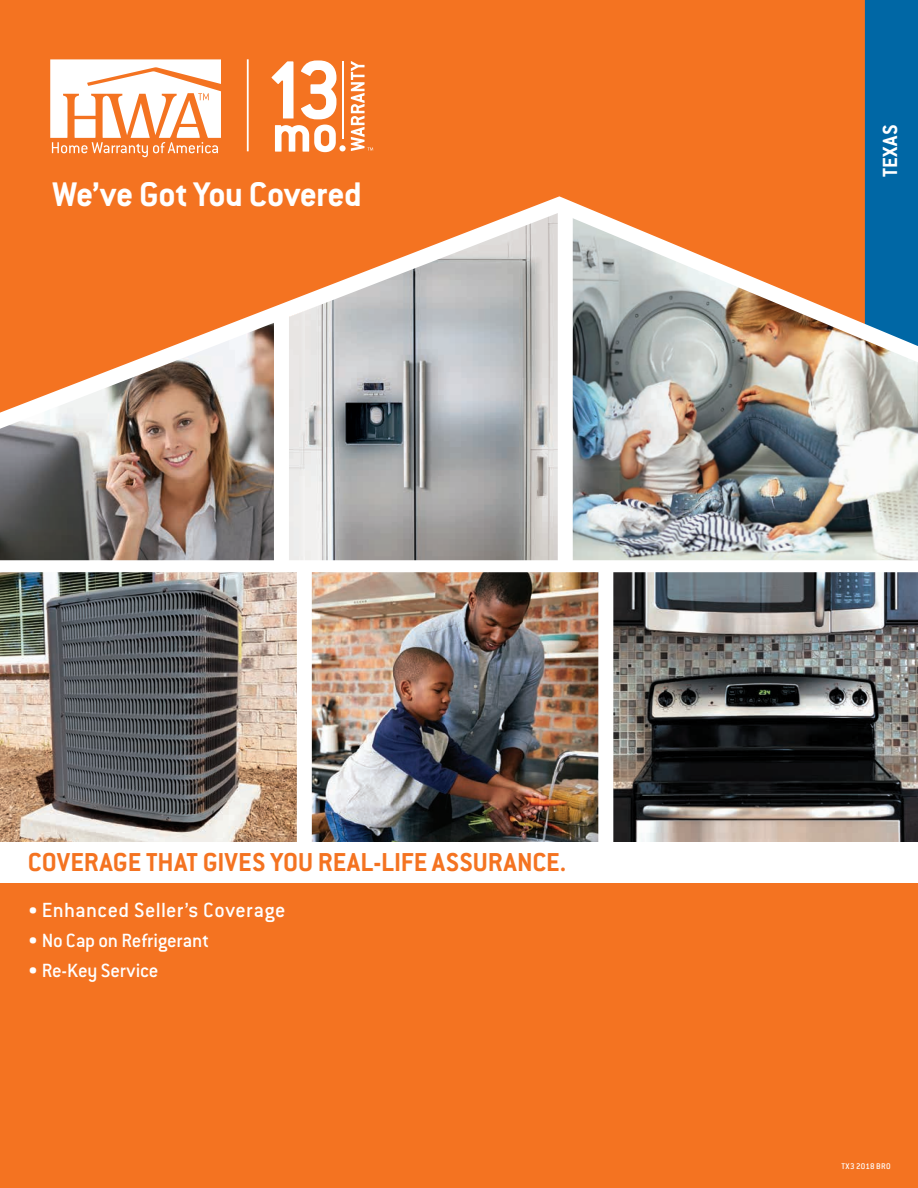
<style>
.page{position:relative;width:918px;height:1188px;background:#f47321}
.page>*{position:absolute;margin:0;border:0;box-sizing:border-box;transform-origin:0 0}
.t1{font:700 37.5px "Conduit ITC Std";letter-spacing:-.01em;color:#fff}
.t2{font:700 28.5px "Conduit ITC Std";letter-spacing:.005em;color:#f47321}
.t3{font:500 22.5px "Conduit ITC Std";letter-spacing:.015em;color:#fff}
.t4{font:700 22.5px "Conduit ITC Std";color:#fff}
.t5{font:500 21px "Conduit ITC Std";letter-spacing:-.01em;color:#fff}
.t6{font:500 9px "Conduit ITC Std";letter-spacing:.02em;color:#fff}
.s1{font-size:21px}
</style>
<div class="page">
<div style="left:865px;top:0;width:53px;height:188px;background:#0067a5"></div>
<svg style="left:50px;top:59px;width:171px;height:98px"></svg>
<svg style="left:272px;top:61px;width:22px;height:57px"></svg>
<svg style="left:301px;top:60px;width:35px;height:59px"></svg>
<svg style="left:275px;top:125px;width:61px;height:27px"></svg>
<div style="left:339px;top:145px;width:7px;height:6px;background:#fff;border-radius:50%"></div>
<hr style="left:342px;top:61px;width:2px;height:78px;background:#fff">
<svg style="left:351px;top:61px;width:22px;height:90px"></svg>
<hr style="left:247px;top:59px;width:2px;height:92px;background:#fff">
<img style="left:0;top:188px;width:918px;height:695px">
<h1 class="t1" style="left:52px;top:171px;width:311px">We’ve Got You Covered</h1>
<p class="t2" style="left:28px;top:845px;width:540px">COVERAGE THAT GIVES YOU REAL-LIFE ASSURANCE.</p>
<p class="t3" style="left:28px;top:896px;width:259px"><span class="s1">•</span> Enhanced Seller’s Coverage</p>
<p class="t5" style="left:28px;top:927px;width:183px">• No Cap on Refrigerant</p>
<p class="t5" style="left:28px;top:957px;width:132px">• Re-Key Service</p>
<p class="t4" style="left:877px;top:177px;width:55px;rotate:-90deg">TEXAS</p>
<p class="t6" style="left:841px;top:1161px;width:51px">TX3 2018 BRO</p>
</div>
